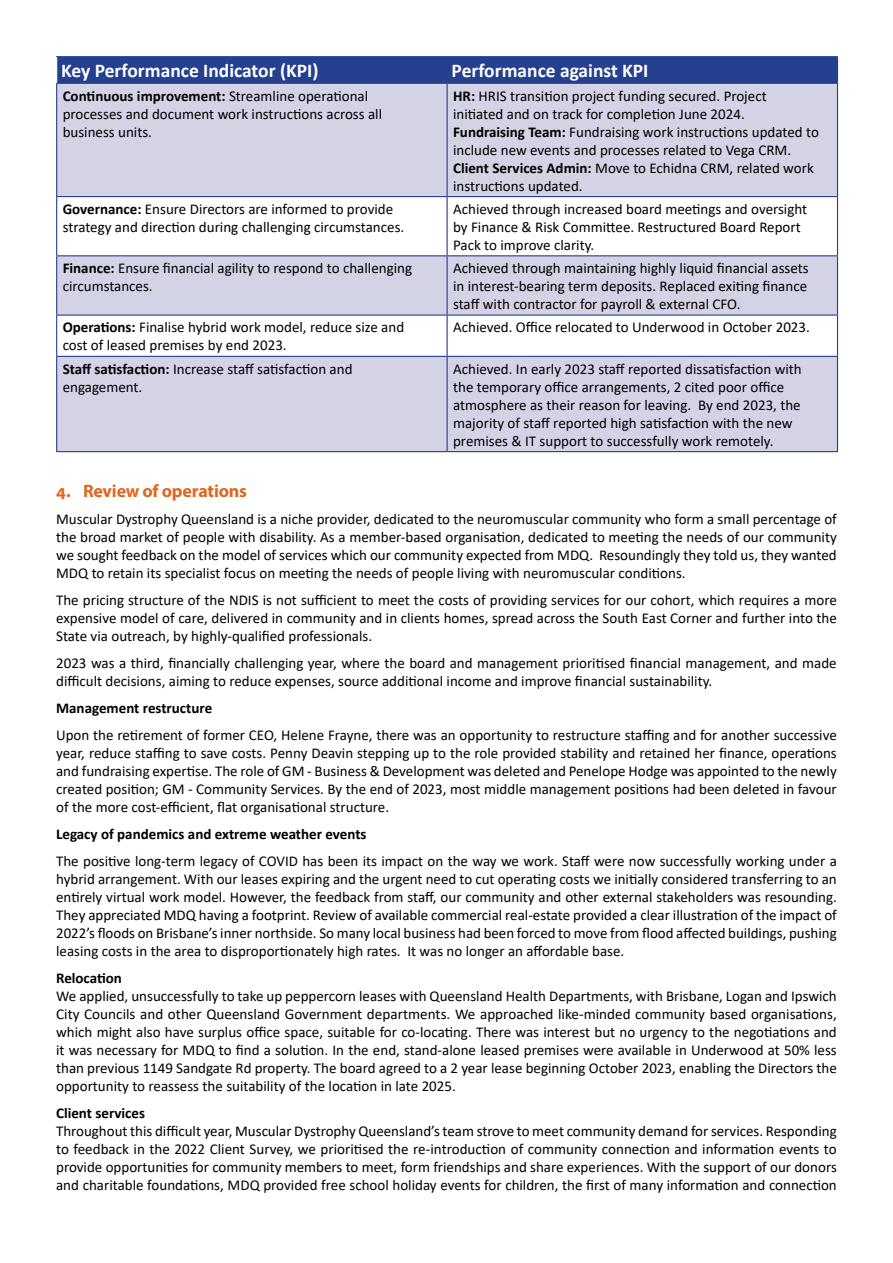
<style>
.page{position:relative;width:893px;height:1263px;background:#fff}
.page>*{position:absolute;margin:0;border:0;box-sizing:border-box;transform-origin:0 0}
.t1{font:700 19.5px "Calibri";color:#fff}
.t2{font:700 18px "Myriad Pro";letter-spacing:-.01em;color:#df6820}
.t3{font:15px/18px "Calibri";color:#000}
.t4{font:700 15px "Calibri";color:#000}
.s1{font-weight:700}
</style>
<div class="page">
<svg style="left:57px;top:84px;width:780px;height:367px;fill:#d4d3e6"></svg>
<hr style="left:447px;top:84px;width:1px;height:112px;background:#25408f">
<hr style="left:56px;top:196px;width:391px;height:1px;background:#25408f">
<hr style="left:447px;top:196px;width:391px;height:1px;background:#25408f">
<hr style="left:447px;top:197px;width:1px;height:58px;background:#25408f">
<hr style="left:56px;top:255px;width:391px;height:1px;background:#25408f">
<hr style="left:447px;top:255px;width:391px;height:1px;background:#25408f">
<hr style="left:447px;top:256px;width:1px;height:59px;background:#25408f">
<hr style="left:447px;top:316px;width:1px;height:40px;background:#25408f">
<hr style="left:447px;top:357px;width:1px;height:94px;background:#25408f">
<hr style="left:56px;top:56px;width:391px;height:1px;background:#25408f">
<hr style="left:447px;top:56px;width:391px;height:1px;background:#25408f">
<hr style="left:56px;top:83px;width:391px;height:1px;background:#25408f">
<hr style="left:447px;top:83px;width:391px;height:1px;background:#25408f">
<div style="left:56px;top:57px;width:782px;height:26px;background:#25408f"></div>
<hr style="left:56px;top:84px;width:1px;height:112px;background:#25408f">
<hr style="left:837px;top:84px;width:1px;height:112px;background:#25408f">
<hr style="left:56px;top:197px;width:1px;height:58px;background:#25408f">
<hr style="left:837px;top:197px;width:1px;height:58px;background:#25408f">
<hr style="left:56px;top:256px;width:1px;height:59px;background:#25408f">
<hr style="left:837px;top:256px;width:1px;height:59px;background:#25408f">
<hr style="left:56px;top:315px;width:391px;height:1px;background:#25408f">
<hr style="left:56px;top:316px;width:1px;height:40px;background:#25408f">
<hr style="left:447px;top:315px;width:391px;height:1px;background:#25408f">
<hr style="left:837px;top:316px;width:1px;height:40px;background:#25408f">
<hr style="left:56px;top:356px;width:391px;height:1px;background:#25408f">
<hr style="left:56px;top:357px;width:1px;height:94px;background:#25408f">
<hr style="left:447px;top:356px;width:391px;height:1px;background:#25408f">
<hr style="left:837px;top:357px;width:1px;height:94px;background:#25408f">
<hr style="left:56px;top:451px;width:391px;height:1px;background:#25408f">
<hr style="left:447px;top:451px;width:391px;height:1px;background:#25408f">
<h1 class="t1" style="left:61px;top:57px;width:259px">Key Performance Indicator (KPI)</h1>
<h1 class="t1" style="left:452px;top:57px;width:198px">Performance against KPI</h1>
<p class="t3" style="left:63px;top:86px;width:321px"><span class="s1">Continuous improvement:</span> Streamline operational processes and document work instructions across all business units.</p>
<p class="t3" style="left:453px;top:86px;width:367px"><span class="s1">HR:</span> HRIS transition project funding secured. Project initiated and on track for completion June 2024.<br><span class="s1">Fundraising Team:</span> Fundraising work instructions updated to include new events and processes related to Vega CRM.<br><span class="s1">Client Services Admin:</span> Move to Echidna CRM, related work instructions updated.</p>
<p class="t3" style="left:63px;top:199px;width:343px"><span class="s1">Governance:</span> Ensure Directors are informed to provide strategy and direction during challenging circumstances.</p>
<p class="t3" style="left:453px;top:199px;width:356px">Achieved through increased board meetings and oversight by Finance &amp; Risk Committee. Restructured Board Report<br>Pack to improve clarity.</p>
<p class="t3" style="left:63px;top:259px;width:351px"><span class="s1">Finance:</span> Ensure financial agility to respond to challenging circumstances.</p>
<p class="t3" style="left:453px;top:259px;width:357px;text-align:justify">Achieved through maintaining highly liquid financial assets in interest-bearing term deposits. Replaced exiting finance staff with contractor for payroll &amp; external CFO.</p>
<p class="t3" style="left:63px;top:318px;width:343px"><span class="s1">Operations:</span> Finalise hybrid work model, reduce size and cost of leased premises by end 2023.</p>
<p class="t3" style="left:453px;top:318px;width:358px">Achieved. Office relocated to Underwood in October 2023.</p>
<p class="t3" style="left:63px;top:359px;width:291px"><span class="s1">Staff satisfaction:</span> Increase staff satisfaction and engagement.</p>
<p class="t3" style="left:453px;top:359px;width:350px">Achieved. In early 2023 staff reported dissatisfaction with the temporary office arrangements, 2 cited poor office atmosphere as their reason for leaving. By end 2023, the majority of staff reported high satisfaction with the new premises &amp; IT support to successfully work remotely.</p>
<p class="t2" style="left:56px;top:479px;width:192px">4. Review of operations</p>
<p class="t3" style="left:56px;top:510px;width:782px;text-align:justify">Muscular Dystrophy Queensland is a niche provider, dedicated to the neuromuscular community who form a small percentage of the broad market of people with disability. As a member-based organisation, dedicated to meeting the needs of our community we sought feedback on the model of services which our community expected from MDQ. Resoundingly they told us, they wanted MDQ to retain its specialist focus on meeting the needs of people living with neuromuscular conditions.</p>
<p class="t3" style="left:56px;top:591px;width:782px;text-align:justify">The pricing structure of the NDIS is not sufficient to meet the costs of providing services for our cohort, which requires a more expensive model of care, delivered in community and in clients homes, spread across the South East Corner and further into the State via outreach, by highly-qualified professionals.</p>
<p class="t3" style="left:56px;top:654px;width:782px">2023 was a third, financially challenging year, where the board and management prioritised financial management, and made difficult decisions, aiming to reduce expenses, source additional income and improve financial sustainability.</p>
<p class="t4" style="left:56px;top:698px;width:158px">Management restructure</p>
<p class="t3" style="left:56px;top:726px;width:782px;text-align:justify">Upon the retirement of former CEO, Helene Frayne, there was an opportunity to restructure staffing and for another successive year, reduce staffing to save costs. Penny Deavin stepping up to the role provided stability and retained her finance, operations and fundraising expertise. The role of GM - Business &amp; Development was deleted and Penelope Hodge was appointed to the newly created position; GM - Community Services. By the end of 2023, most middle management positions had been deleted in favour of the more cost-efficient, flat organisational structure.</p>
<p class="t4" style="left:56px;top:824px;width:312px">Legacy of pandemics and extreme weather events</p>
<p class="t3" style="left:56px;top:852px;width:782px;text-align:justify">The positive long-term legacy of COVID has been its impact on the way we work. Staff were now successfully working under a hybrid arrangement. With our leases expiring and the urgent need to cut operating costs we initially considered transferring to an entirely virtual work model. However, the feedback from staff, our community and other external stakeholders was resounding.<br>They appreciated MDQ having a footprint. Review of available commercial real-estate provided a clear illustration of the impact of 2022’s floods on Brisbane’s inner northside. So many local business had been forced to move from flood affected buildings, pushing leasing costs in the area to disproportionately high rates. It was no longer an affordable base.</p>
<p class="t4" style="left:56px;top:968px;width:67px">Relocation</p>
<p class="t3" style="left:56px;top:987px;width:782px;text-align:justify">We applied, unsuccessfully to take up peppercorn leases with Queensland Health Departments, with Brisbane, Logan and Ipswich City Councils and other Queensland Government departments. We approached like-minded community based organisations, which might also have surplus office space, suitable for co-locating. There was interest but no urgency to the negotiations and it was necessary for MDQ to find a solution. In the end, stand-alone leased premises were available in Underwood at 50% less than previous 1149 Sandgate Rd property. The board agreed to a 2 year lease beginning October 2023, enabling the Directors the opportunity to reassess the suitability of the location in late 2025.</p>
<p class="t4" style="left:56px;top:1103px;width:90px">Client services</p>
<p class="t3" style="left:56px;top:1122px;width:782px;text-align:justify">Throughout this difficult year, Muscular Dystrophy Queensland’s team strove to meet community demand for services. Responding to feedback in the 2022 Client Survey, we prioritised the re-introduction of community connection and information events to provide opportunities for community members to meet, form friendships and share experiences. With the support of our donors and charitable foundations, MDQ provided free school holiday events for children, the first of many information and connection</p>
</div>
